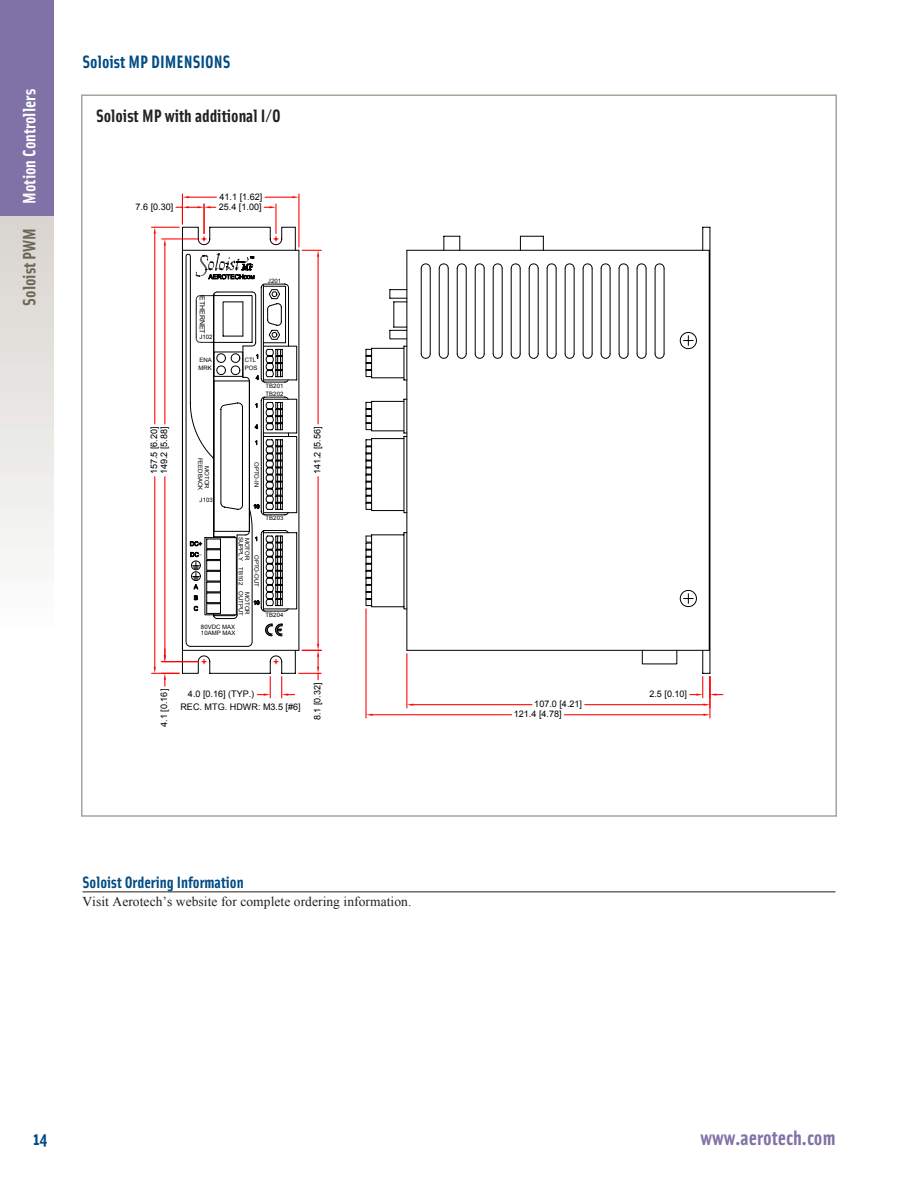
<style>
.page{position:relative;width:918px;height:1188px;background:#fff}
.page>*{position:absolute;margin:0;border:0;box-sizing:border-box;transform-origin:0 0}
.t1{font:700 21px "Solex";color:#8072a7}
.t2{font:700 18px "Solex";color:#231f20}
.t3{font:700 18px "Solex";color:#004b84}
.t4{font:700 18px "Solex";color:#fff}
.t5{font:700 18px "Solex";color:#6d6658}
.t6{font:700 16.5px "Solex";color:#004b84}
.t7{font:13.5px "Times New Roman";letter-spacing:.005em;color:#231f20}
.t8{font:9px "Arial";color:#000}
.t9{font:7.05px "Arial";letter-spacing:-.005em;color:#000}
.t10{font:6px/7.8px "Arial";color:#000}
</style>
<div class="page">
<div style="left:0;top:0;width:54px;height:216px;background:#8072a7"></div>
<div style="left:0;top:216px;width:54px;height:418px;background:linear-gradient(to bottom,#d8d4cf,#fdfefd)"></div>
<svg style="left:366px;top:607px;width:311px;height:57px"></svg>
<hr style="left:709px;top:677px;width:1px;height:41px;background:#f00">
<hr style="left:365px;top:609px;width:2px;height:109px;background:#f00">
<hr style="left:564px;top:714px;width:139px;height:1px;background:#f00">
<hr style="left:372px;top:714px;width:140px;height:1px;background:#f00">
<svg style="left:703px;top:714px;width:7px;height:2px"></svg>
<hr style="left:406px;top:654px;width:1px;height:54px;background:#f00">
<hr style="left:585px;top:704px;width:118px;height:1px;background:#f00">
<hr style="left:413px;top:704px;width:119px;height:1px;background:#f00">
<svg style="left:703px;top:704px;width:7px;height:2px"></svg>
<svg style="left:709px;top:677px;width:14px;height:21px"></svg>
<svg style="left:690px;top:677px;width:13px;height:21px"></svg>
<hr style="left:182px;top:194px;width:1px;height:30px;background:#f00">
<hr style="left:298px;top:194px;width:1px;height:53px;background:#f00">
<svg style="left:183px;top:196px;width:33px;height:2px"></svg>
<svg style="left:265px;top:196px;width:34px;height:2px"></svg>
<svg style="left:321px;top:236px;width:376px;height:371px"></svg>
<svg style="left:152px;top:204px;width:169px;height:494px"></svg>
<hr style="left:82px;top:891px;width:754px;height:1px;background:#231f20">
<h2 class="t4" style="left:19px;top:204px;width:116px;rotate:-90deg">Motion Controllers</h2>
<h2 class="t5" style="left:19px;top:306px;width:79px;rotate:-90deg">Soloist PWM</h2>
<h2 class="t3" style="left:82px;top:51px;width:150px">Soloist MP DIMENSIONS</h2>
<h2 class="t2" style="left:96px;top:105px;width:186px">Soloist MP with additional I/O</h2>
<p class="t8" style="left:136px;top:201px;width:39px">7.6 [0.30]</p>
<p class="t8" style="left:220px;top:191px;width:44px">41.1 [1.62]</p>
<p class="t8" style="left:219px;top:201px;width:44px">25.4 [1.00]</p>
<p class="t8" style="left:149px;top:474px;width:49px;rotate:-90deg">157.5 [6.20]</p>
<p class="t8" style="left:159px;top:474px;width:49px;rotate:-90deg">149.2 [5.88]</p>
<p class="t9" style="left:206px;top:296px;width:39px;rotate:90deg">ETHERNET</p>
<p class="t10" style="left:199px;top:333px;width:15px">J102</p>
<p class="t10" style="left:199px;top:356px;width:14px">ENA</p>
<p class="t10" style="left:198px;top:364px;width:15px">MRK</p>
<p class="t10" style="left:204px;top:458px;width:34px;rotate:90deg">FEEDBACK</p>
<p class="t10" style="left:211px;top:466px;width:24px;rotate:90deg">MOTOR</p>
<p class="t10" style="left:200px;top:496px;width:15px">J103</p>
<p class="t10" style="left:268px;top:277px;width:15px">J201</p>
<p class="t10" style="left:245px;top:356px;width:13px">CTL</p>
<p class="t10" style="left:245px;top:364px;width:14px">POS</p>
<p class="t10" style="left:266px;top:382px;width:19px">TB201<br>TB202</p>
<p class="t10" style="left:260px;top:462px;width:27px;rotate:90deg">OPTO-IN</p>
<p class="t10" style="left:266px;top:514px;width:19px">TB203</p>
<p class="t10" style="left:245px;top:537px;width:25px;rotate:90deg">SUPPLY</p>
<p class="t10" style="left:245px;top:591px;width:26px;rotate:90deg">OUTPUT</p>
<p class="t10" style="left:251px;top:538px;width:24px;rotate:90deg">MOTOR</p>
<p class="t10" style="left:251px;top:592px;width:24px;rotate:90deg">MOTOR</p>
<p class="t10" style="left:260px;top:555px;width:33px;rotate:90deg">OPTO-OUT</p>
<p class="t10" style="left:245px;top:567px;width:19px;rotate:90deg">TB102</p>
<p class="t10" style="left:266px;top:611px;width:19px">TB204</p>
<p class="t10" style="left:201px;top:623px;width:36px;line-height:6.4px">80VDC MAX<br>10AMP MAX</p>
<p class="t8" style="left:312px;top:474px;width:49px;rotate:-90deg">141.2 [5.56]</p>
<p class="t8" style="left:159px;top:727px;width:39px;rotate:-90deg">4.1 [0.16]</p>
<p class="t8" style="left:188px;top:689px;width:68px">4.0 [0.16] (TYP.)</p>
<p class="t8" style="left:312px;top:720px;width:39px;rotate:-90deg">8.1 [0.32]</p>
<p class="t8" style="left:180px;top:702px;width:122px">REC. MTG. HDWR: M3.5 [#6]</p>
<h3 class="t6" style="left:82px;top:873px;width:163px">Soloist Ordering Information</h3>
<h3 class="t7" style="left:82px;top:894px;width:330px">Visit Aerotech’s website for complete ordering information.</h3>
<p class="t8" style="left:534px;top:699px;width:49px">107.0 [4.21]</p>
<p class="t8" style="left:514px;top:709px;width:49px">121.4 [4.78]</p>
<p class="t8" style="left:649px;top:689px;width:39px">2.5 [0.10]</p>
<h2 class="t3" style="left:33px;top:1129px;width:16px">14</h2>
<h1 class="t1" style="left:700px;top:1126px;width:137px">www.aerotech.com</h1>
</div>
